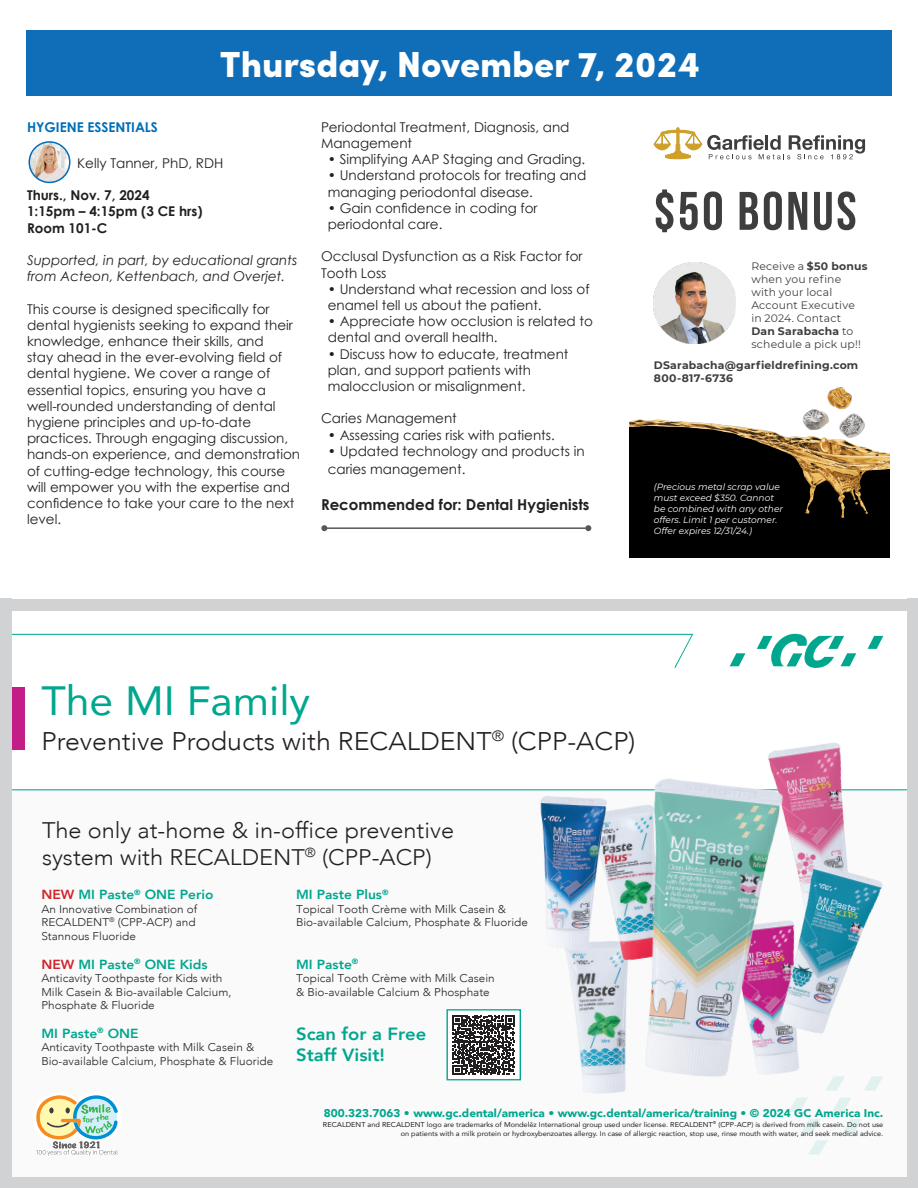
<style>
.page{position:relative;width:918px;height:1188px;background:#fff}
.page>*{position:absolute;margin:0;border:0;box-sizing:border-box;transform-origin:0 0}
.t1{font:700 54.15px "Bebas Neue";letter-spacing:.05em;color:#3e3e3f}
.t2{font:40.8px "Avenir";color:#00a78e;scale:1.05 1}
.t3{font:900 36.3px "Sofia Pro";color:#fff}
.t4{font:300 25.5px "Avenir";color:#231f20;scale:1.05 1}
.t5{font:300 22.5px/27px "Avenir";color:#231f20;scale:1.05 1}
.t6{font:800 17.7px/21.1px "Avenir";color:#00a78e;scale:1.05 1}
.t7{font:700 15px "Century Gothic";color:#231f20}
.t8{font:13.5px/16.2px "Century Gothic";color:#231f20}
.t9{font:italic 13.5px/16.2px "Century Gothic";color:#231f20}
.t10{font:700 13.5px/16.2px "Century Gothic";color:#231f20}
.t11{font:700 13.5px "Century Gothic";color:#006eb9}
.t12{font:800 13.2px "Avenir";color:#00a78e;scale:1.05 1}
.t13{font:300 11.25px/13.5px "Avenir";color:#231f20;scale:1.05 1}
.t14{font:900 11.25px "Avenir";color:#00a78e;scale:1.05 1}
.t15{font:10.8px/13px "Montserrat";letter-spacing:.015em;color:#3e3e3f}
.t16{font:700 10.8px/13px "Montserrat";letter-spacing:.02em;color:#3e3e3f}
.t17{font:italic 9px/10.8px "Montserrat";color:#fff}
.t18{font:7.05px/9.6px "Avenir";color:#231f20;text-align:right;scale:1.05 1}
.s1{font-weight:700}
.s2{color:#d1232a}
</style>
<div class="page">
<div style="left:0;top:790px;width:918px;height:393px;background:#fafafa"></div>
<hr style="left:0;top:789px;width:918px;height:1px;background:#00a78e">
<div style="left:6px;top:687px;width:19px;height:63px;background:#c31e88"></div>
<svg style="left:868px;top:636px;width:15px;height:13px"></svg>
<svg style="left:757px;top:634px;width:99px;height:34px"></svg>
<svg style="left:730px;top:653px;width:15px;height:13px"></svg>
<svg style="left:12px;top:634px;width:681px;height:34px"></svg>
<svg style="left:826px;top:1076px;width:19px;height:15px"></svg>
<svg style="left:864px;top:1076px;width:19px;height:15px"></svg>
<svg style="left:832px;top:1098px;width:19px;height:14px"></svg>
<svg style="left:789px;top:1098px;width:19px;height:14px"></svg>
<svg style="left:801px;top:1119px;width:19px;height:14px"></svg>
<svg style="left:843px;top:1119px;width:19px;height:14px"></svg>
<svg style="left:809px;top:1140px;width:18px;height:15px"></svg>
<svg style="left:36px;top:1095px;width:82px;height:61px"></svg>
<div style="left:0;top:599px;width:918px;height:12px;background:#d1d2d4"></div>
<div style="left:0;top:1178px;width:918px;height:10px;background:#d1d2d4"></div>
<div style="left:0;top:599px;width:12px;height:589px;background:#d1d2d4"></div>
<div style="left:908px;top:599px;width:10px;height:589px;background:#d1d2d4"></div>
<div style="left:447px;top:1010px;width:73px;height:70px;background:#fff"></div>
<svg style="left:453px;top:1015px;width:62px;height:59px"></svg>
<div style="left:447px;top:1009px;width:74px;height:71px;border:1px solid #00a78e"></div>
<img style="left:568px;top:963px;width:39px;height:131px">
<img style="left:523px;top:789px;width:84px;height:174px">
<img style="left:768px;top:742px;width:112px;height:114px">
<img style="left:805px;top:856px;width:78px;height:178px">
<img style="left:607px;top:761px;width:198px;height:346px">
<img style="left:29px;top:142px;width:41px;height:40px;border-radius:20px">
<div style="left:28px;top:141px;width:42px;height:42px;border:2px solid #006eb9;border-radius:50%"></div>
<div style="left:630px;top:517px;width:259px;height:41px;background:#000"></div>
<img style="left:630px;top:388px;width:259px;height:129px">
<svg style="left:654px;top:127px;width:211px;height:32px"></svg>
<img style="left:654px;top:262px;width:81px;height:82px">
<hr style="left:324px;top:527px;width:264px;height:2px;background:#57585a">
<svg style="left:321px;top:525px;width:6px;height:6px"></svg>
<svg style="left:585px;top:525px;width:6px;height:6px"></svg>
<div style="left:26px;top:30px;width:866px;height:65px;background:#106db7"></div>
<h3 class="t3" style="left:220px;top:36px;width:482px">Thursday, November 7, 2024</h3>
<p class="t11" style="left:27px;top:117px;width:132px">HYGIENE ESSENTIALS</p>
<p class="t8" style="left:77px;top:155px;width:148px">Kelly Tanner, PhD, RDH</p>
<p class="t10" style="left:27px;top:187px;width:177px">Thurs., Nov. 7, 2024<br>1:15pm – 4:15pm (3 CE hrs)<br>Room 101-C</p>
<p class="t9" style="left:27px;top:252px;width:272px">Supported, in part, by educational grants from Acteon, Kettenbach, and Overjet.</p>
<p class="t8" style="left:27px;top:300px;width:275px">This course is designed specifically for dental hygienists seeking to expand their knowledge, enhance their skills, and<br>stay ahead in the ever-evolving field of dental hygiene. We cover a range of essential topics, ensuring you have a well-rounded understanding of dental hygiene principles and up-to-date practices. Through engaging discussion, hands-on experience, and demonstration of cutting-edge technology, this course will empower you with the expertise and confidence to take your care to the next level.</p>
<p class="t8" style="left:321px;top:119px;width:250px">Periodontal Treatment, Diagnosis, and<br>Management</p>
<p class="t8" style="left:328px;top:151px;width:259px">• Simplifying AAP Staging and Grading.</p>
<p class="t8" style="left:328px;top:167px;width:260px">• Understand protocols for treating and managing periodontal disease.</p>
<p class="t8" style="left:328px;top:200px;width:211px">• Gain confidence in coding for periodontal care.</p>
<p class="t8" style="left:321px;top:248px;width:263px">Occlusal Dysfunction as a Risk Factor for<br>Tooth Loss</p>
<p class="t8" style="left:328px;top:281px;width:263px">• Understand what recession and loss of enamel tell us about the patient.</p>
<p class="t8" style="left:328px;top:313px;width:267px">• Appreciate how occlusion is related to dental and overall health.</p>
<p class="t8" style="left:328px;top:345px;width:242px">• Discuss how to educate, treatment plan, and support patients with malocclusion or misalignment.</p>
<p class="t8" style="left:321px;top:410px;width:137px">Caries Management</p>
<p class="t8" style="left:328px;top:426px;width:229px">• Assessing caries risk with patients.</p>
<p class="t8" style="left:328px;top:442px;width:259px;line-height:18px">• Updated technology and products in caries management.</p>
<p class="t7" style="left:321px;top:493px;width:270px">Recommended for: Dental Hygienists</p>
<h1 class="t1" style="left:654px;top:181px;width:204px">$50 BONUS</h1>
<p class="t15" style="left:751px;top:259px;width:118px">Receive a <span class="s1">$50 bonus </span>when you refine with your local<br>Account Executive in 2024. Contact<br><span class="s1">Dan Sarabacha</span> to schedule a pick up!!</p>
<p class="t16" style="left:654px;top:358px;width:206px">DSarabacha@garfieldrefining.com<br>800-817-6736</p>
<p class="t17" style="left:654px;top:481px;width:131px">(Precious metal scrap value must exceed $350. Cannot be combined with any other offers. Limit 1 per customer.<br>Offer expires 12/31/24.)</p>
<h2 class="t2" style="left:41px;top:669px;width:258px">The MI Family</h2>
<h3 class="t4" style="left:41px;top:726px;width:567px">Preventive Products with RECALDENT<sup>®</sup> (CPP-ACP)</h3>
<h3 class="t5" style="left:42px;top:816px;width:394px">The only at-home &amp; in-office preventive system with RECALDENT<sup>®</sup> (CPP-ACP)</h3>
<p class="t12" style="left:41px;top:884px;width:165px"><span class="s2">NEW</span> MI Paste<sup>®</sup> ONE Perio</p>
<p class="t13" style="left:41px;top:902px;width:150px">An Innovative Combination of<br>RECALDENT<sup>®</sup> (CPP-ACP) and<br>Stannous Fluoride</p>
<p class="t12" style="left:41px;top:954px;width:160px"><span class="s2">NEW</span> MI Paste<sup>®</sup> ONE Kids</p>
<p class="t13" style="left:41px;top:971px;width:182px">Anticavity Toothpaste for Kids with<br>Milk Casein &amp; Bio-available Calcium,<br>Phosphate &amp; Fluoride</p>
<p class="t12" style="left:41px;top:1023px;width:94px">MI Paste<sup>®</sup> ONE</p>
<p class="t13" style="left:41px;top:1041px;width:222px">Anticavity Toothpaste with Milk Casein &amp;<br>Bio-available Calcium, Phosphate &amp; Fluoride</p>
<p class="t12" style="left:296px;top:884px;width:90px">MI Paste Plus<sup>®</sup></p>
<p class="t13" style="left:296px;top:902px;width:222px">Topical Tooth Crème with Milk Casein &amp;<br>Bio-available Calcium, Phosphate &amp; Fluoride</p>
<p class="t12" style="left:296px;top:954px;width:61px">MI Paste<sup>®</sup></p>
<p class="t13" style="left:296px;top:971px;width:191px">Topical Tooth Crème with Milk Casein &amp; Bio-available Calcium &amp; Phosphate</p>
<h3 class="t6" style="left:296px;top:1023px;width:126px">Scan for a Free<br>Staff Visit!</h3>
<p class="t14" style="left:324px;top:1104px;width:534px">800.323.7063 • www.gc.dental/america • www.gc.dental/america/training • © 2024 GC America Inc.</p>
<p class="t18" style="left:323px;top:1119px;width:535px">RECALDENT and RECALDENT logo are trademarks of Mondelēz International group used under license. RECALDENT<sup>®</sup> (CPP-ACP) is derived from milk casein. Do not use on patients with a milk protein or hydroxybenzoates allergy. In case of allergic reaction, stop use, rinse mouth with water, and seek medical advice.</p>
</div>
